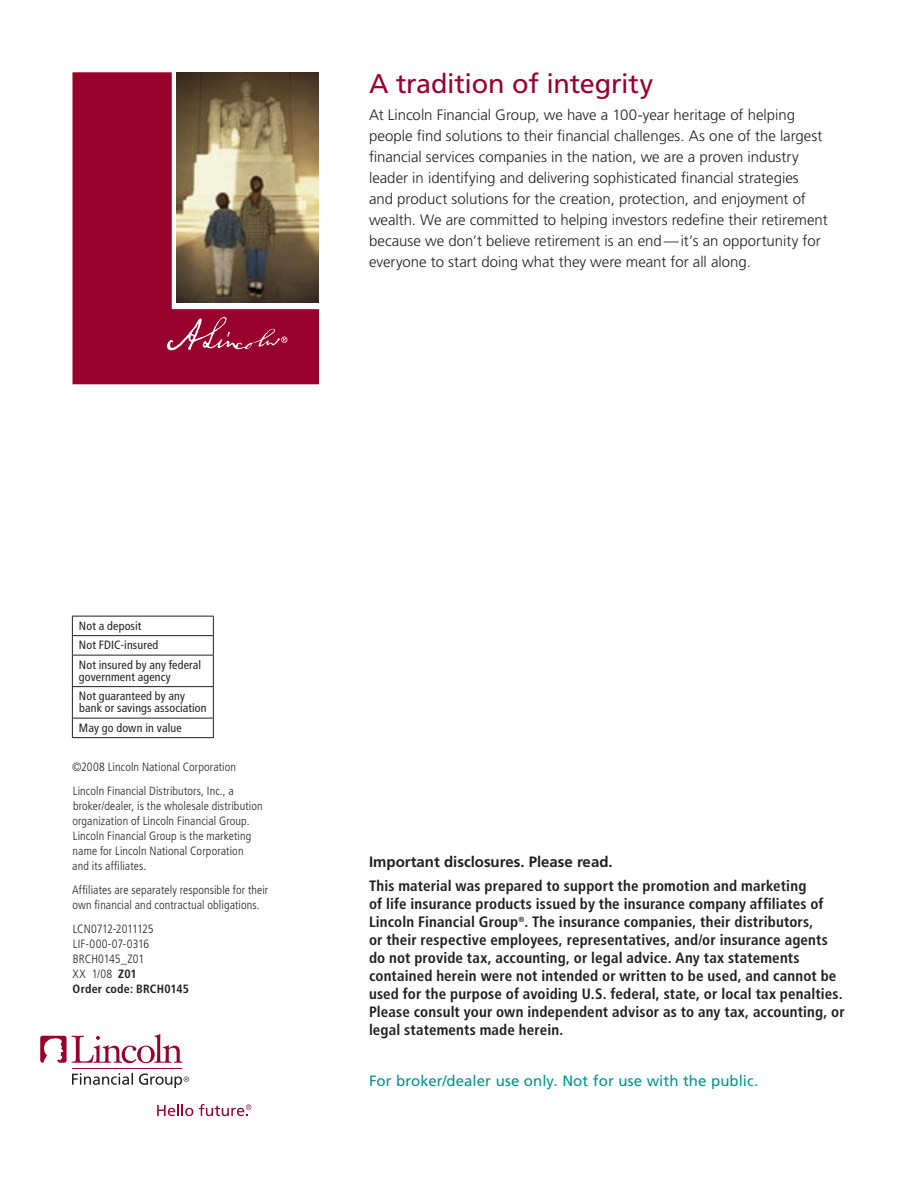
<style>
.page{position:relative;width:918px;height:1188px;background:#fff}
.page>*{position:absolute;margin:0;border:0;box-sizing:border-box;transform-origin:0 0}
.t1{font:27px "Frutiger LT Std";letter-spacing:-.01em;color:#98012d}
.t2{font:700 condensed 15px/18px "Frutiger LT Std";letter-spacing:.01em;color:#231f20}
.t3{font:300 15px/21px "Frutiger LT Std";color:#231f20}
.t4{font:15px "Frutiger LT Std";letter-spacing:.005em;color:#009590}
.t5{font:700 15px "Frutiger LT Std";color:#231f20}
.t6{font:300 condensed 12px/15px "Frutiger LT Std";letter-spacing:.01em;color:#231f20}
.t7{font:condensed 12px/19.5px "Frutiger LT Std";letter-spacing:.01em;color:#231f20}
.s1{font-weight:700}
</style>
<div class="page">
<svg style="left:40px;top:1034px;width:142px;height:29px"></svg>
<hr style="left:72px;top:1068px;width:110px;height:1px;background:#98012d">
<svg style="left:72px;top:1073px;width:61px;height:12px"></svg>
<svg style="left:139px;top:1074px;width:50px;height:14px"></svg>
<svg style="left:157px;top:1104px;width:36px;height:12px"></svg>
<svg style="left:199px;top:1104px;width:52px;height:12px"></svg>
<hr style="left:72px;top:616px;width:142px;height:1px;background:#231f20">
<hr style="left:72px;top:635px;width:142px;height:1px;background:#231f20">
<svg style="left:72px;top:616px;width:1px;height:39px"></svg>
<svg style="left:213px;top:616px;width:1px;height:39px"></svg>
<hr style="left:72px;top:655px;width:142px;height:1px;background:#231f20">
<hr style="left:72px;top:656px;width:1px;height:30px;background:#231f20">
<hr style="left:213px;top:656px;width:1px;height:30px;background:#231f20">
<hr style="left:72px;top:686px;width:142px;height:1px;background:#231f20">
<hr style="left:72px;top:687px;width:1px;height:31px;background:#231f20">
<hr style="left:213px;top:687px;width:1px;height:31px;background:#231f20">
<hr style="left:72px;top:718px;width:142px;height:1px;background:#231f20">
<svg style="left:72px;top:718px;width:1px;height:19px"></svg>
<svg style="left:213px;top:718px;width:1px;height:19px"></svg>
<hr style="left:72px;top:737px;width:142px;height:1px;background:#231f20">
<svg style="left:72px;top:72px;width:246px;height:312px;background:#9d0e38"></svg>
<svg style="left:167px;top:316px;width:120px;height:35px;background:#a42047"></svg>
<img style="left:177px;top:72px;width:141px;height:231px">
<h1 class="t1" style="left:369px;top:68px;width:286px">A tradition of integrity</h1>
<p class="t3" style="left:369px;top:105px;width:460px">At Lincoln Financial Group, we have a 100-year heritage of helping people find solutions to their financial challenges. As one of the largest financial services companies in the nation, we are a proven industry leader in identifying and delivering sophisticated financial strategies<br>and product solutions for the creation, protection, and enjoyment of wealth. We are committed to helping investors redefine their retirement because we don’t believe retirement is an end—it’s an opportunity for everyone to start doing what they were meant for all along.</p>
<p class="t7" style="left:79px;top:616px;width:124px">Not a deposit<br>Not FDIC-insured<br>Not insured by any federal</p>
<p class="t7" style="left:79px;top:667px;width:108px">government agency<br>Not guaranteed by any</p>
<p class="t7" style="left:79px;top:698px;width:129px">bank or savings association<br>May go down in value</p>
<p class="t6" style="left:72px;top:755px;width:166px;line-height:24px">©2008 Lincoln National Corporation<br>Lincoln Financial Distributors, Inc., a</p>
<p class="t6" style="left:72px;top:799px;width:192px">broker/dealer, is the wholesale distribution organization of Lincoln Financial Group.<br>Lincoln Financial Group is the marketing name for Lincoln National Corporation and its affiliates.</p>
<p class="t6" style="left:72px;top:883px;width:198px">Affiliates are separately responsible for their own financial and contractual obligations.</p>
<p class="t6" style="left:73px;top:922px;width:118px">LCN0712-2011125<br>LIF-000-07-0316<br>BRCH0145_Z01<br>XX 1/08 <span class="s1">Z01<br>Order code: BRCH0145</span></p>
<p class="t5" style="left:369px;top:853px;width:245px">Important disclosures. Please read.</p>
<p class="t2" style="left:369px;top:877px;width:477px">This material was prepared to support the promotion and marketing<br>of life insurance products issued by the insurance company affiliates of Lincoln Financial Group<sup>®</sup>. The insurance companies, their distributors,<br>or their respective employees, representatives, and/or insurance agents do not provide tax, accounting, or legal advice. Any tax statements contained herein were not intended or written to be used, and cannot be used for the purpose of avoiding U.S. federal, state, or local tax penalties.<br>Please consult your own independent advisor as to any tax, accounting, or legal statements made herein.</p>
<p class="t4" style="left:369px;top:1072px;width:391px">For broker/dealer use only. Not for use with the public.</p>
</div>
